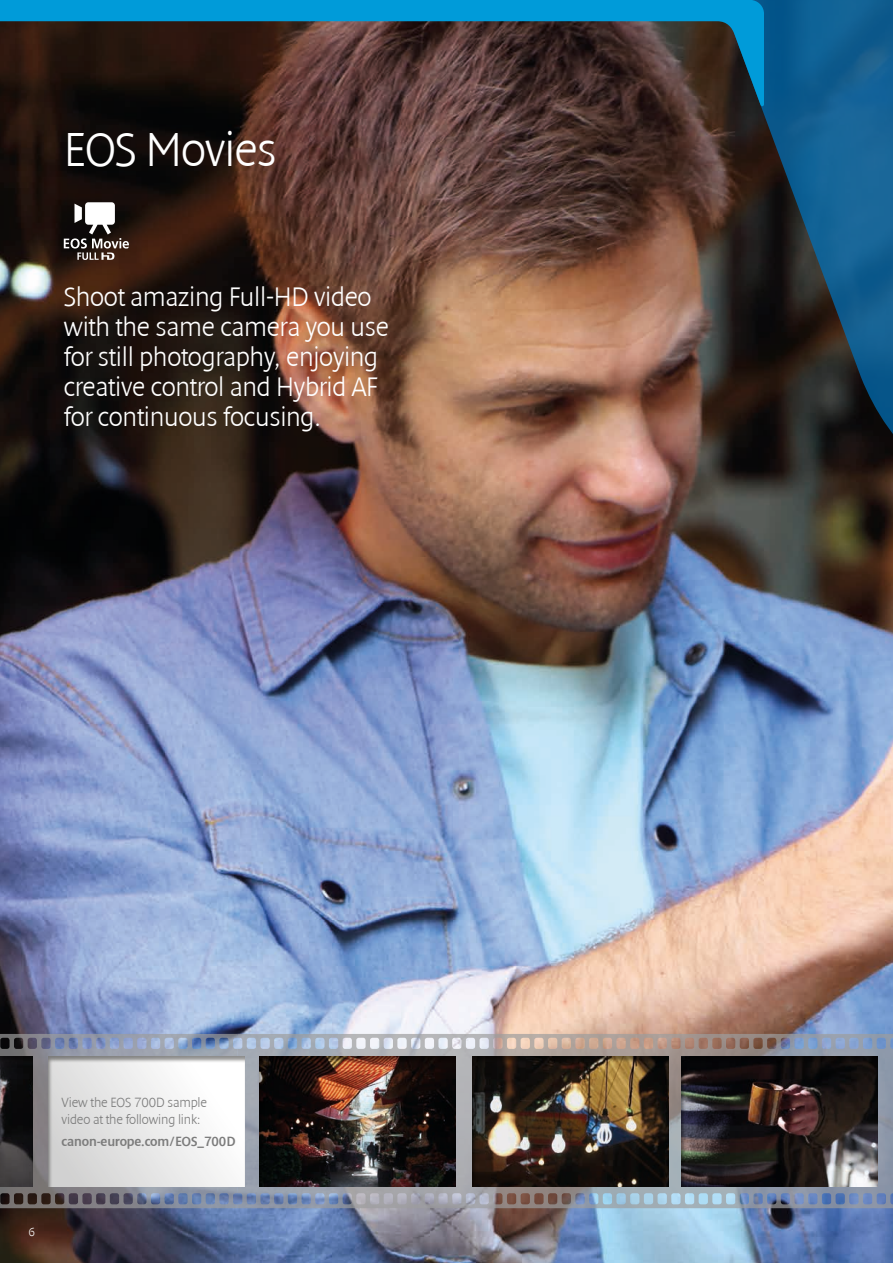
<style>
.page{position:relative;width:893px;height:1263px;background:#fff}
.page>*{position:absolute;margin:0;border:0;box-sizing:border-box;transform-origin:0 0}
.t1{font:300 48px "Denda New";letter-spacing:-.02em;color:#fff}
.t2{font:300 27px/30px "Denda New";letter-spacing:-.01em;color:#fff}
.t3{font:300 13.5px/16.5px "Denda New";letter-spacing:-.01em;color:#7c7c7c}
.t4{font:13.5px "Denda New";letter-spacing:-.01em;color:#7c7c7c}
.t5{font:300 12px "Denda New";color:#fff}
</style>
<div class="page">
<img style="left:0;top:106px;width:893px;height:1157px">
<svg style="left:238px;top:1034px;width:655px;height:174px"></svg>
<svg style="left:0;top:1034px;width:238px;height:174px"></svg>
<div style="left:680px;top:1054px;width:199px;height:133px;background:#1d1d1b;opacity:.5"></div>
<div style="left:470px;top:1054px;width:200px;height:133px;background:#1d1d1b;opacity:.5"></div>
<div style="left:258px;top:1054px;width:199px;height:133px;background:#1d1d1b;opacity:.5"></div>
<div style="left:46px;top:1054px;width:200px;height:133px;background:#1d1d1b;opacity:.5"></div>
<div style="left:0;top:1054px;width:34px;height:133px;background:#1d1d1b;opacity:.5"></div>
<svg style="left:64px;top:202px;width:65px;height:58px"></svg>
<svg style="left:705px;top:0;width:188px;height:508px"></svg>
<svg style="left:0;top:0;width:764px;height:106px"></svg>
<h1 class="t1" style="left:64px;top:124px;width:215px">EOS Movies</h1>
<p class="t2" style="left:64px;top:282px;width:327px">Shoot amazing Full-HD video with the same camera you use for still photography, enjoying creative control and Hybrid AF for continuous focusing.</p>
<p class="t3" style="left:62px;top:1094px;width:147px">View the EOS 700D sample video at the following link:</p>
<p class="t4" style="left:62px;top:1134px;width:175px">canon-europe.com/EOS_700D</p>
<p class="t5" style="left:29px;top:1225px;width:8px">6</p>
</div>
